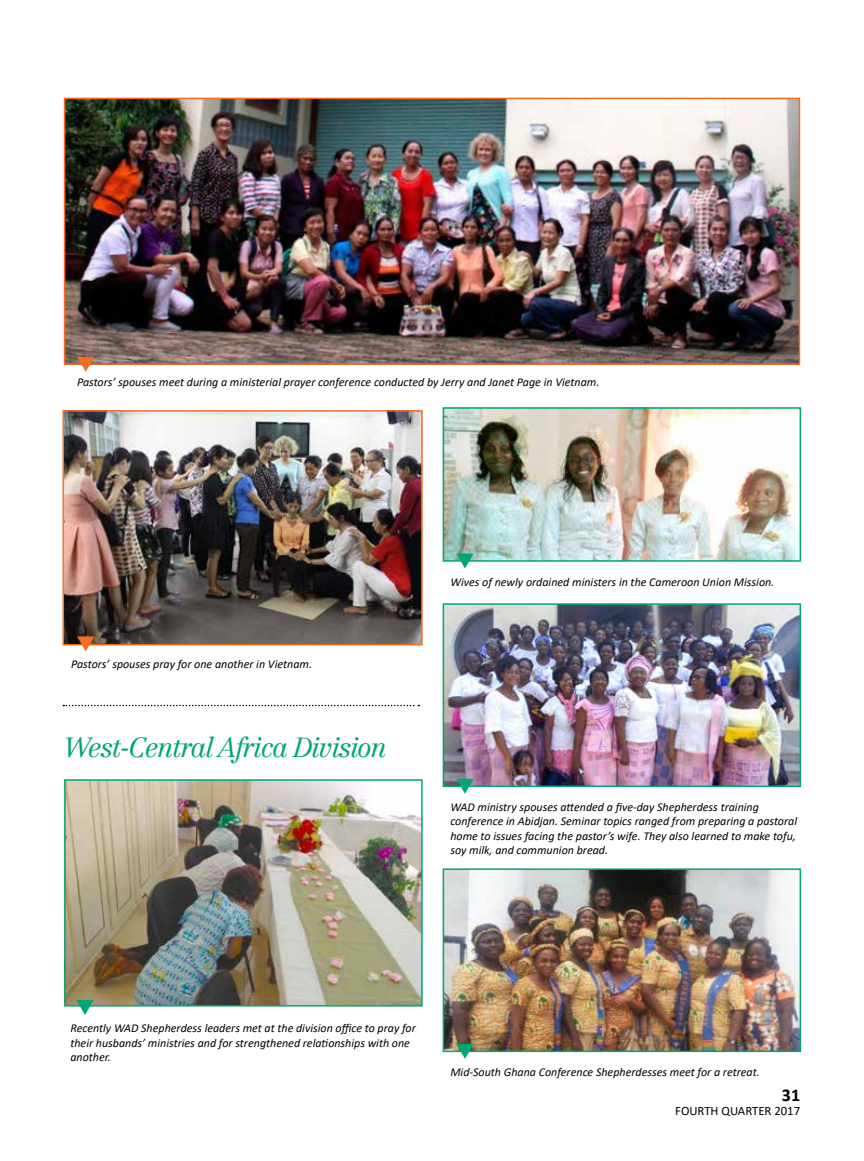
<style>
.page{position:relative;width:864px;height:1161px;background:#fff}
.page>*{position:absolute;margin:0;border:0;box-sizing:border-box;transform-origin:0 0}
.t1{font:27px "Centennial Light Italic Os F";letter-spacing:-.05em;color:#00a772}
.t2{font:700 18px "Calibri";color:#000}
.t3{font:12.75px "Calibri";color:#000}
.t4{font:italic 12px/14.4px "Calibri";color:#000}
</style>
<div class="page">
<img style="left:66px;top:413px;width:354px;height:230px">
<div style="left:63px;top:410px;width:360px;height:236px;border:2px solid #f36e21"></div>
<svg style="left:77px;top:636px;width:17px;height:15px"></svg>
<img style="left:67px;top:101px;width:730px;height:261px">
<div style="left:64px;top:98px;width:736px;height:267px;border:2px solid #f36e21"></div>
<svg style="left:77px;top:357px;width:17px;height:15px"></svg>
<svg style="left:63px;top:705px;width:356px;height:1px"></svg>
<img style="left:446px;top:606px;width:352px;height:178px">
<div style="left:443px;top:603px;width:358px;height:184px;border:2px solid #00a772"></div>
<img style="left:446px;top:410px;width:352px;height:149px">
<div style="left:443px;top:407px;width:358px;height:155px;border:2px solid #00a772"></div>
<img style="left:446px;top:871px;width:352px;height:178px">
<div style="left:443px;top:868px;width:358px;height:184px;border:2px solid #00a772"></div>
<svg style="left:456px;top:779px;width:18px;height:15px"></svg>
<svg style="left:456px;top:554px;width:18px;height:15px"></svg>
<svg style="left:456px;top:1044px;width:18px;height:15px"></svg>
<img style="left:67px;top:782px;width:353px;height:222px">
<div style="left:64px;top:779px;width:359px;height:228px;border:2px solid #00a772"></div>
<svg style="left:76px;top:1000px;width:18px;height:15px"></svg>
<p class="t4" style="left:77px;top:375px;width:524px">Pastors’ spouses meet during a ministerial prayer conference conducted by Jerry and Janet Page in Vietnam.</p>
<p class="t4" style="left:71px;top:657px;width:242px">Pastors’ spouses pray for one another in Vietnam.</p>
<h1 class="t1" style="left:64px;top:732px;width:324px">West-Central Africa Division</h1>
<p class="t4" style="left:450px;top:574px;width:325px">Wives of newly ordained ministers in the Cameroon Union Mission.</p>
<p class="t4" style="left:450px;top:799px;width:348px">WAD ministry spouses attended a five-day Shepherdess training conference in Abidjan. Seminar topics ranged from preparing a pastoral home to issues facing the pastor’s wife. They also learned to make tofu, soy milk, and communion bread.</p>
<p class="t4" style="left:70px;top:1020px;width:347px">Recently WAD Shepherdess leaders met at the division office to pray for their husbands’ ministries and for strengthened relationships with one another.</p>
<p class="t4" style="left:450px;top:1064px;width:311px">Mid-South Ghana Conference Shepherdesses meet for a retreat.</p>
<h2 class="t2" style="left:782px;top:1083px;width:20px">31</h2>
<p class="t3" style="left:675px;top:1102px;width:126px">FOURTH QUARTER 2017</p>
</div>
